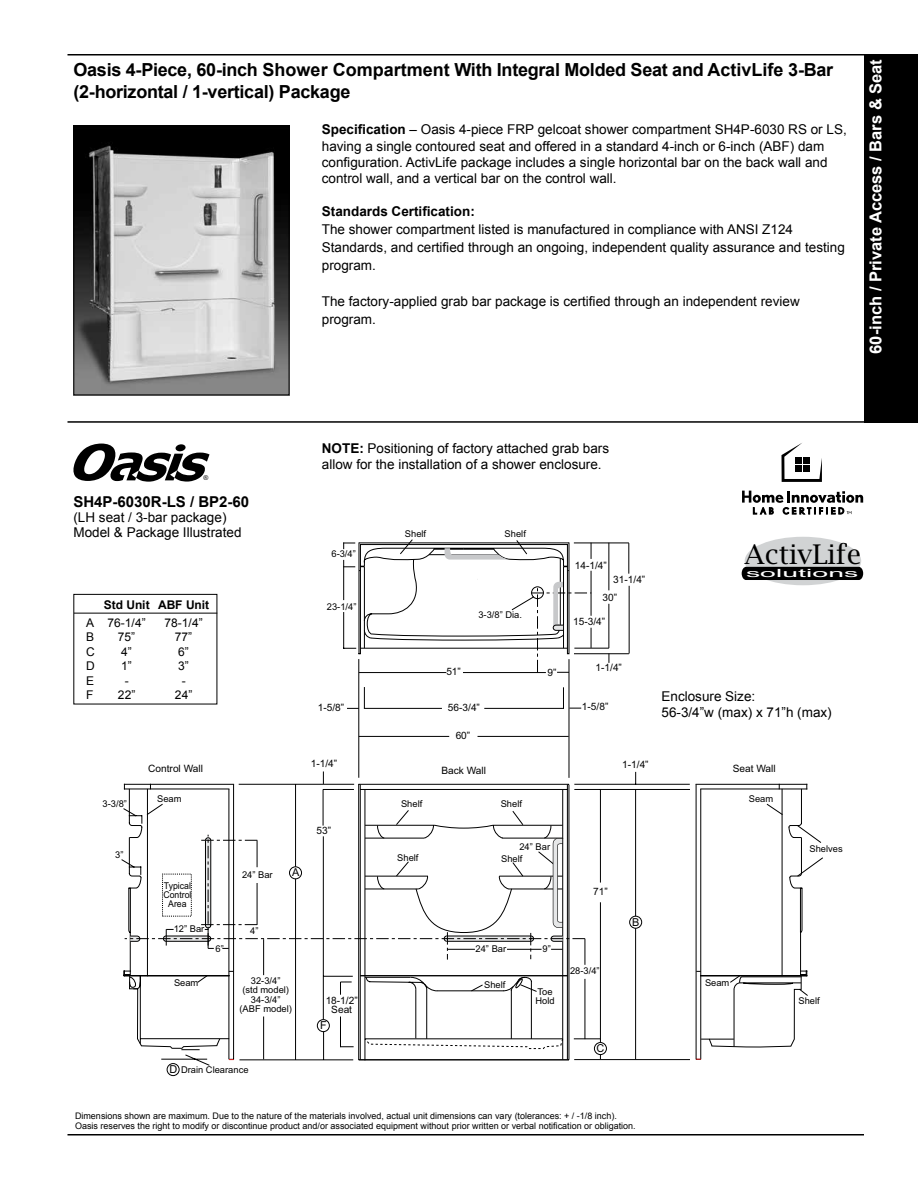
<style>
.page{position:relative;width:918px;height:1188px;background:#fff}
.page>*{position:absolute;margin:0;border:0;box-sizing:border-box;transform-origin:0 0}
.t1{font:27.15px "Lucida Bright";color:#000}
.t2{font:700 18px/22.5px "Arial";letter-spacing:-.015em;color:#000}
.t3{font:700 16.5px "Arial";color:#fff}
.t4{font:700 15px "Arial";color:#000}
.t5{font:13.5px/16.2px "Arial";color:#000}
.t6{font:700 13.5px "Arial";color:#000}
.t7{font:12px "Arial";color:#000}
.t8{font:700 12px "Arial";color:#000}
.t9{font:11.25px "Arial Narrow";color:#fff;scale:3.08 1}
.t10{font:10.95px "Arial";color:#000}
.t11{font:10.05px/9.3px "Arial";color:#000;text-align:center}
.t12{font:9.3px/9.3px "Arial";color:#000}
.t13{font:9.3px/9.3px "Arial";color:#000;text-align:center;scale:.93 1}
.t14{font:9px/10.8px "Arial";color:#000}
.t15{font:6.6px "Arial";color:#000}
.s1{font-weight:700}
.s2{font-size:10.95px}
</style>
<div class="page">
<hr style="left:68px;top:1134px;width:796px;height:2px;background:#000">
<hr style="left:68px;top:54px;width:796px;height:2px;background:#000">
<svg style="left:781px;top:443px;width:41px;height:39px"></svg>
<div style="left:795px;top:457px;width:7px;height:7px;background:#000"></div>
<div style="left:803px;top:457px;width:6px;height:7px;background:#000"></div>
<div style="left:795px;top:465px;width:7px;height:7px;background:#000"></div>
<div style="left:803px;top:465px;width:6px;height:7px;background:#000"></div>
<svg style="left:742px;top:491px;width:121px;height:23px"></svg>
<hr style="left:68px;top:421px;width:796px;height:2px;background:#000">
<svg style="left:73px;top:444px;width:137px;height:38px"></svg>
<div style="left:745px;top:537px;width:116px;height:48px;background:#d1d3d4;border-radius:50%"></div>
<div style="left:742px;top:567px;width:121px;height:13px;background:#000"></div>
<div style="left:864px;top:54px;width:54px;height:369px;background:#000"></div>
<hr style="left:74px;top:613px;width:143px;height:1px;background:#000">
<img style="left:75px;top:127px;width:212px;height:266px">
<div style="left:73px;top:125px;width:216px;height:270px;border:1px solid #000"></div>
<hr style="left:700px;top:789px;width:1px;height:270px;background:#000">
<hr style="left:696px;top:784px;width:1px;height:275px;background:#000">
<hr style="left:574px;top:543px;width:55px;height:1px;background:#000">
<hr style="left:574px;top:648px;width:35px;height:1px;background:#000">
<hr style="left:574px;top:653px;width:55px;height:1px;background:#000">
<hr style="left:574px;top:1059px;width:116px;height:1px;background:#000">
<hr style="left:574px;top:784px;width:116px;height:1px;background:#000">
<hr style="left:574px;top:789px;width:116px;height:1px;background:#000">
<svg style="left:635px;top:772px;width:1px;height:12px"></svg>
<hr style="left:609px;top:543px;width:1px;height:47px;background:#000">
<hr style="left:609px;top:604px;width:1px;height:44px;background:#000">
<hr style="left:629px;top:543px;width:1px;height:31px;background:#000">
<hr style="left:629px;top:586px;width:1px;height:68px;background:#000">
<hr style="left:635px;top:789px;width:1px;height:270px;background:#000">
<hr style="left:569px;top:659px;width:1px;height:119px;background:#000">
<hr style="left:478px;top:736px;width:91px;height:1px;background:#000">
<hr style="left:485px;top:708px;width:79px;height:1px;background:#000">
<svg style="left:563px;top:687px;width:18px;height:22px"></svg>
<svg style="left:347px;top:673px;width:188px;height:98px"></svg>
<svg style="left:167px;top:1060px;width:357px;height:6px"></svg>
<svg style="left:696px;top:784px;width:127px;height:264px"></svg>
<div style="left:630px;top:916px;width:12px;height:12px;background:#fff;border-radius:50%"></div>
<div style="left:629px;top:916px;width:13px;height:13px;border:1px solid #000;border-radius:50%"></div>
<div style="left:594px;top:1042px;width:13px;height:13px;border:1px solid #000;border-radius:50%"></div>
<div style="left:167px;top:1064px;width:12px;height:12px;background:#fff;border-radius:50%"></div>
<div style="left:167px;top:1063px;width:12px;height:13px;border:1px solid #000;border-radius:50%"></div>
<svg style="left:121px;top:771px;width:480px;height:289px"></svg>
<svg style="left:343px;top:539px;width:249px;height:134px"></svg>
<h2 class="t2" style="left:74px;top:59px;width:761px">Oasis 4-Piece, 60-inch Shower Compartment With Integral Molded Seat and ActivLife 3-Bar (2-horizontal / 1-vertical) Package</h2>
<p class="t5" style="left:322px;top:122px;width:526px"><span class="s1">Specification</span> – Oasis 4-piece FRP gelcoat shower compartment SH4P-6030 RS or LS, having a single contoured seat and offered in a standard 4-inch or 6-inch (ABF) dam configuration. ActivLife package includes a single horizontal bar on the back wall and control wall, and a vertical bar on the control wall.</p>
<p class="t6" style="left:322px;top:202px;width:155px">Standards Certification:</p>
<p class="t5" style="left:322px;top:220px;width:525px;line-height:18px">The shower compartment listed is manufactured in compliance with ANSI Z124<br>Standards, and certified through an ongoing, independent quality assurance and testing program.</p>
<p class="t5" style="left:322px;top:292px;width:479px;line-height:18px">The factory-applied grab bar package is certified through an independent review program.</p>
<p class="t3" style="left:865px;top:354px;width:296px;rotate:-90deg">60-inch / Private Access / Bars &amp; Seat</p>
<p class="t15" style="left:204px;top:473px;width:6px">®</p>
<p class="t4" style="left:73px;top:492px;width:177px">SH4P-6030R-LS / BP2-60</p>
<p class="t5" style="left:73px;top:510px;width:170px;line-height:15px">(LH seat / 3-bar package)<br>Model &amp; Package Illustrated</p>
<p class="t8" style="left:104px;top:597px;width:107px">Std Unit ABF Unit</p>
<p class="t7" style="left:86px;top:615px;width:61px">A 76-1/4”</p>
<p class="t7" style="left:165px;top:615px;width:40px">78-1/4”</p>
<p class="t7" style="left:86px;top:629px;width:10px">B</p>
<p class="t7" style="left:118px;top:629px;width:19px">75”</p>
<p class="t7" style="left:175px;top:629px;width:19px">77”</p>
<p class="t7" style="left:86px;top:644px;width:10px">C</p>
<p class="t7" style="left:121px;top:644px;width:12px">4”</p>
<p class="t7" style="left:178px;top:644px;width:12px">6”</p>
<p class="t7" style="left:86px;top:658px;width:10px">D</p>
<p class="t7" style="left:121px;top:658px;width:12px">1”</p>
<p class="t7" style="left:178px;top:658px;width:12px">3”</p>
<p class="t7" style="left:86px;top:673px;width:10px">E</p>
<p class="t7" style="left:125px;top:673px;width:5px">-</p>
<p class="t7" style="left:182px;top:673px;width:5px">-</p>
<p class="t7" style="left:86px;top:687px;width:9px">F</p>
<p class="t7" style="left:118px;top:687px;width:19px">22”</p>
<p class="t7" style="left:175px;top:687px;width:19px">24”</p>
<p class="t5" style="left:322px;top:440px;width:289px"><span class="s1">NOTE:</span> Positioning of factory attached grab bars allow for the installation of a shower enclosure.</p>
<p class="t12" style="left:331px;top:549px;width:26px">6-3/4”</p>
<p class="t12" style="left:327px;top:602px;width:31px">23-1/4”</p>
<p class="t11" style="left:318px;top:703px;width:28px">1-5/8”</p>
<p class="t12" style="left:405px;top:529px;width:23px">Shelf</p>
<p class="t12" style="left:505px;top:529px;width:23px">Shelf</p>
<p class="t12" style="left:478px;top:611px;width:45px">3-3/8” Dia.</p>
<p class="t11" style="left:446px;top:667px;width:16px">51”</p>
<p class="t11" style="left:548px;top:668px;width:10px">9”</p>
<p class="t11" style="left:448px;top:703px;width:34px">56-3/4”</p>
<p class="t11" style="left:575px;top:561px;width:34px">14-1/4”</p>
<p class="t11" style="left:613px;top:575px;width:34px">31-1/4”</p>
<p class="t11" style="left:603px;top:593px;width:16px">30”</p>
<p class="t11" style="left:573px;top:617px;width:34px">15-3/4”</p>
<p class="t11" style="left:596px;top:663px;width:28px">1-1/4”</p>
<p class="t11" style="left:582px;top:702px;width:28px">1-5/8”</p>
<h1 class="t1" style="left:745px;top:539px;width:118px">ActivLife</h1>
<p class="t9" style="left:746px;top:567px;width:38px">solutions</p>
<p class="t5" style="left:662px;top:688px;width:172px">Enclosure Size:<br>56-3/4”w (max) x 71”h (max)</p>
<p class="t12" style="left:103px;top:799px;width:26px">3-3/8”</p>
<p class="t12" style="left:115px;top:850px;width:10px">3”</p>
<p class="t11" style="left:456px;top:731px;width:16px">60”</p>
<p class="t11" style="left:441px;top:766px;width:46px">Back Wall</p>
<p class="t11" style="left:311px;top:759px;width:28px">1-1/4”</p>
<p class="t11" style="left:622px;top:760px;width:28px">1-1/4”</p>
<p class="t11" style="left:148px;top:764px;width:56px">Control Wall</p>
<p class="t11" style="left:733px;top:764px;width:44px">Seat Wall</p>
<p class="t12" style="left:157px;top:795px;width:26px">Seam</p>
<p class="t12" style="left:749px;top:795px;width:26px">Seam</p>
<p class="t12" style="left:401px;top:799px;width:23px">Shelf</p>
<p class="t12" style="left:501px;top:799px;width:23px">Shelf</p>
<p class="t13" style="left:163px;top:881px;width:32px">Typical<br>Control<br>Area</p>
<p class="t12" style="left:174px;top:924px;width:32px">12” Bar</p>
<p class="t12" style="left:242px;top:870px;width:32px">24” Bar</p>
<p class="t10" style="left:292px;top:865px;width:9px">A</p>
<p class="t11" style="left:317px;top:826px;width:16px">53”</p>
<p class="t12" style="left:250px;top:926px;width:10px">4”</p>
<p class="t12" style="left:519px;top:842px;width:32px">24” Bar</p>
<p class="t12" style="left:397px;top:853px;width:23px">Shelf</p>
<p class="t12" style="left:501px;top:854px;width:23px">Shelf</p>
<p class="t12" style="left:215px;top:944px;width:10px">6”</p>
<p class="t12" style="left:543px;top:945px;width:10px">9”</p>
<p class="t12" style="left:476px;top:944px;width:32px">24” Bar</p>
<p class="t11" style="left:593px;top:887px;width:16px">71”</p>
<p class="t12" style="left:570px;top:966px;width:31px">28-3/4”</p>
<p class="t10" style="left:632px;top:915px;width:9px">B</p>
<p class="t12" style="left:239px;top:976px;width:54px;text-align:center">32-3/4”<br>(std model)<br>34-3/4” (ABF model)</p>
<p class="t12" style="left:174px;top:978px;width:26px">Seam</p>
<p class="t12" style="left:484px;top:980px;width:23px">Shelf</p>
<p class="t12" style="left:705px;top:978px;width:26px">Seam</p>
<p class="t12" style="left:535px;top:987px;width:21px">Toe<br>Hold</p>
<p class="t11" style="left:326px;top:996px;width:34px">18-1/2”<br>Seat</p>
<p class="t12" style="left:170px;top:1065px;width:80px"><span class="s2">D</span>3“ Drain Clearance</p>
<p class="t10" style="left:320px;top:1018px;width:8px">F</p>
<p class="t10" style="left:596px;top:1041px;width:9px">C</p>
<p class="t14" style="left:75px;top:1110px;width:562px">Dimensions shown are maximum. Due to the nature of the materials involved, actual unit dimensions can vary (tolerances: + / -1/8 inch).<br>Oasis reserves the right to modify or discontinue product and/or associated equipment without prior written or verbal notification or obligation.</p>
<p class="t12" style="left:809px;top:844px;width:35px">Shelves</p>
<p class="t12" style="left:798px;top:996px;width:23px">Shelf</p>
</div>
